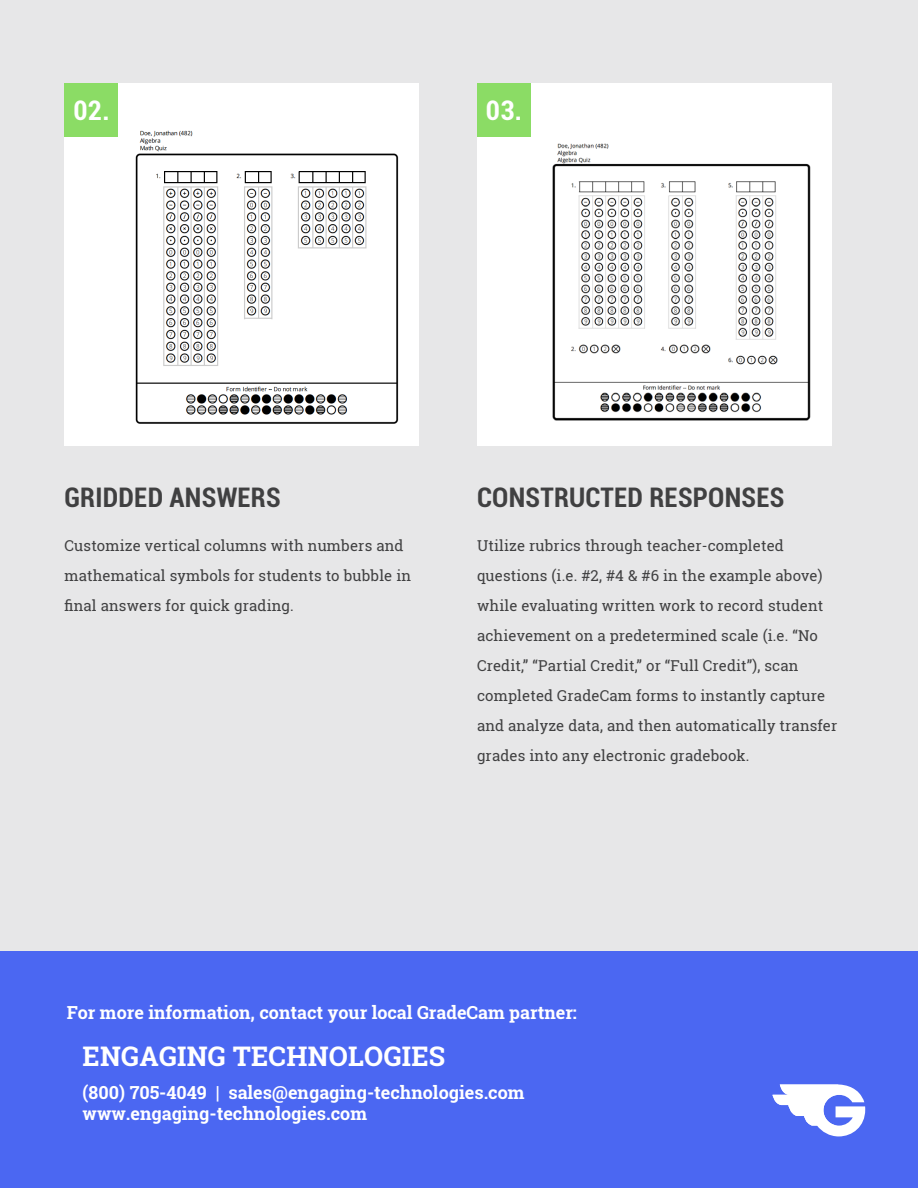
<style>
.page{position:relative;width:918px;height:1188px;background:#fff}
.page>*{position:absolute;margin:0;border:0;box-sizing:border-box;transform-origin:0 0}
.t1{font:700 condensed 27px "Roboto";letter-spacing:.01em;color:#404041}
.t2{font:700 27px "Roboto Slab";letter-spacing:.01em;color:#fff}
.t3{font:700 condensed 27px "Roboto";color:#fff}
.t4{font:700 18px/21.6px "Roboto Slab";color:#fff}
.t5{font:15px/30px "Roboto Slab";letter-spacing:.01em;color:#404041}
</style>
<div class="page">
<div style="left:0;top:0;width:918px;height:1060px;background:#e7e7e8"></div>
<div style="left:0;top:952px;width:918px;height:236px;background:#4b67f2"></div>
<svg style="left:773px;top:1085px;width:92px;height:51px"></svg>
<div style="left:64px;top:83px;width:355px;height:363px;background:#fff"></div>
<img style="left:135px;top:130px;width:264px;height:294px">
<div style="left:64px;top:83px;width:54px;height:54px;background:#8bdc65"></div>
<div style="left:477px;top:83px;width:354px;height:363px;background:#fff"></div>
<img style="left:552px;top:143px;width:259px;height:278px">
<div style="left:477px;top:83px;width:54px;height:54px;background:#8bdc65"></div>
<h1 class="t3" style="left:73px;top:92px;width:38px">02.</h1>
<h1 class="t3" style="left:486px;top:92px;width:38px">03.</h1>
<h1 class="t1" style="left:64px;top:478px;width:218px">GRIDDED ANSWERS</h1>
<p class="t5" style="left:64px;top:530px;width:348px">Customize vertical columns with numbers and mathematical symbols for students to bubble in final answers for quick grading.</p>
<h1 class="t1" style="left:477px;top:478px;width:309px">CONSTRUCTED RESPONSES</h1>
<p class="t5" style="left:477px;top:530px;width:362px">Utilize rubrics through teacher-completed questions (i.e. #2, #4 &amp; #6 in the example above) while evaluating written work to record student achievement on a predetermined scale (i.e. “No Credit,” “Partial Credit,” or “Full Credit”), scan completed GradeCam forms to instantly capture and analyze data, and then automatically transfer grades into any electronic gradebook.</p>
<p class="t4" style="left:67px;top:1001px;width:512px">For more information, contact your local GradeCam partner:</p>
<h1 class="t2" style="left:83px;top:1038px;width:364px">ENGAGING TECHNOLOGIES</h1>
<p class="t4" style="left:83px;top:1081px;width:444px">(800) 705-4049 | sales@engaging-technologies.com www.engaging-technologies.com</p>
</div>
